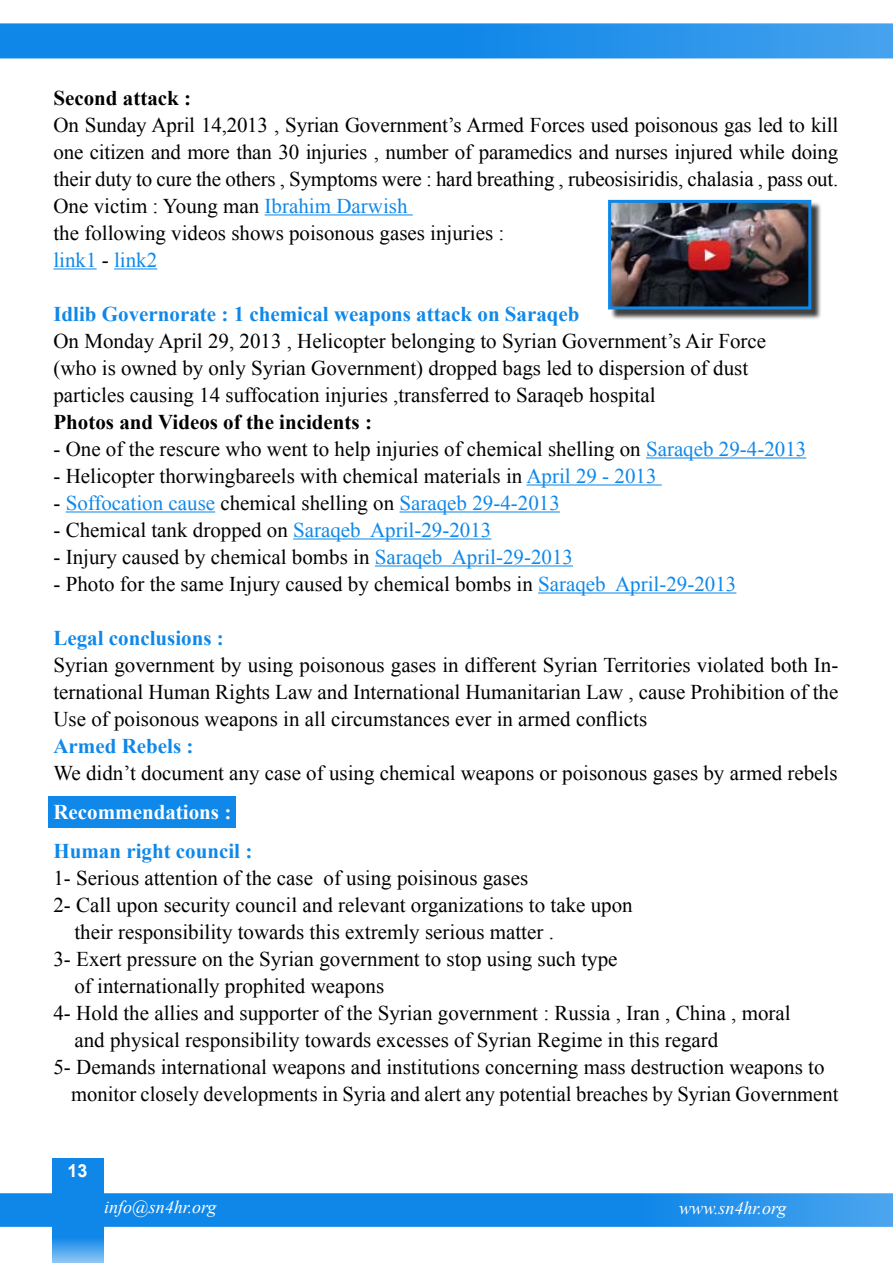
<style>
.page{position:relative;width:893px;height:1263px;background:#fff}
.page>*{position:absolute;margin:0;border:0;box-sizing:border-box;transform-origin:0 0}
.t1{font:21px/27px "Times New Roman";color:#000}
.t2{font:700 21px "Times New Roman";color:#0f88e9}
.t3{font:21px "Times New Roman";color:#0f88e9}
.t4{font:700 21px "Times New Roman";color:#000}
.t5{font:700 21px "Times New Roman";color:#fff}
.t6{font:italic 18px "Times New Roman";color:#fff}
.t7{font:700 18px "Arial";color:#fff}
.s1{color:#0f88e9}
.s2{color:#000}
</style>
<div class="page">
<svg style="left:52px;top:1158px;width:51px;height:105px;background:#2692eb"></svg>
<svg style="left:0;top:23px;width:893px;height:35px;background:#1f8eea"></svg>
<svg style="left:0;top:1193px;width:893px;height:34px;background:#1a8ce9"></svg>
<div style="left:49px;top:796px;width:187px;height:32px;background:#0f88e9"></div>
<hr style="left:265px;top:214px;width:148px;height:1px;background:#0f88e9">
<hr style="left:53px;top:268px;width:44px;height:1px;background:#0f88e9">
<hr style="left:114px;top:268px;width:43px;height:1px;background:#0f88e9">
<hr style="left:646px;top:457px;width:160px;height:1px;background:#0f88e9">
<hr style="left:526px;top:484px;width:136px;height:1px;background:#0f88e9">
<hr style="left:66px;top:511px;width:149px;height:1px;background:#0f88e9">
<hr style="left:399px;top:511px;width:161px;height:1px;background:#0f88e9">
<hr style="left:293px;top:538px;width:198px;height:1px;background:#0f88e9">
<hr style="left:375px;top:565px;width:198px;height:1px;background:#0f88e9">
<hr style="left:538px;top:592px;width:198px;height:1px;background:#0f88e9">
<div style="left:610px;top:202px;width:211px;height:118px;background:#000;opacity:.75"></div>
<img style="left:612px;top:204px;width:195px;height:101px">
<div style="left:608px;top:200px;width:203px;height:109px;border:3px solid #0f88e9"></div>
<p class="t4" style="left:53px;top:83px;width:139px">Second attack :</p>
<p class="t1" style="left:53px;top:111px;width:786px">On Sunday April 14,2013 , Syrian Government s’ Armed Forces used poisonous gas led to kill one citizen and more than 30 injuries , number of paramedics and nurses injured while doing their duty to cure the others , Symptoms were : hard breathing , rubeosisiridis, chalasia , pass out.<br>One victim : Young man <span class="s1">Ibrahim Darwish<br></span>the following videos shows poisonous gases injuries :<br><span class="s1">link</span> -<span class="s1">1 link2</span></p>
<p class="t2" style="left:53px;top:299px;width:528px">Idlib Governorate 1: chemical weapons attack on Saraqeb</p>
<p class="t1" style="left:53px;top:327px;width:714px">On Monday April 29, 2013 , Helicopter belonging to Syrian Government s’ Air Force (who is owned by only Syrian Government) dropped bags led to dispersion of dust particles causing 14 suffocation injuries ,transferred to Saraqeb hospital</p>
<p class="t4" style="left:53px;top:407px;width:320px">Photos and Videos of the incidents :</p>
<p class="t1" style="left:53px;top:435px;width:754px">- One of the rescure who went to help injuries of chemical shelling on <span class="s1">Saraqeb 29-4-2013</span></p>
<p class="t1" style="left:53px;top:462px;width:604px">- Helicopter thorwingbareels with chemical materials in <span class="s1">April 29 - 2013</span></p>
<p class="t3" style="left:53px;top:489px;width:508px"><span class="s2">-</span> Soffocation cause <span class="s2">chemical shelling on</span> Saraqeb 29-4-2013</p>
<p class="t1" style="left:53px;top:516px;width:439px">- Chemical tank dropped on <span class="s1">Saraqeb April-29-2013</span></p>
<p class="t1" style="left:53px;top:543px;width:521px">- Injury caused by chemical bombs in <span class="s1">Saraqeb April-29-2013</span></p>
<p class="t1" style="left:53px;top:570px;width:684px">- Photo for the same Injury caused by chemical bombs in <span class="s1">Saraqeb April-29-2013</span></p>
<p class="t2" style="left:53px;top:623px;width:172px">Legal conclusions :</p>
<p class="t1" style="left:53px;top:678px;width:786px">ternational Human Rights Law and International Humanitarian Law , cause Prohibition of the</p>
<p class="t1" style="left:53px;top:651px;width:786px">Syrian government by using poisonous gases in different Syrian Territories violated both In-</p>
<p class="t1" style="left:53px;top:705px;width:595px">Use of poisonous weapons in all circumstances ever in armed conflicts</p>
<p class="t2" style="left:53px;top:731px;width:141px">Armed Rebels :</p>
<p class="t1" style="left:53px;top:759px;width:786px">We didn t’ document any case of using chemical weapons or poisonous gases by armed rebels</p>
<p class="t5" style="left:53px;top:797px;width:179px">Recommendations :</p>
<p class="t2" style="left:53px;top:836px;width:200px">Human right council :</p>
<p class="t1" style="left:323px;top:864px;width:206px">of using poisinous gases</p>
<p class="t1" style="left:53px;top:864px;width:261px">1- Serious attention of the case</p>
<p class="t1" style="left:53px;top:891px;width:581px">2- Call upon security council and relevant organizations to take upon</p>
<p class="t1" style="left:74px;top:918px;width:481px">their responsibility towards this extremly serious matter .</p>
<p class="t1" style="left:53px;top:945px;width:566px">3- Exert pressure on the Syrian government to stop using such type</p>
<p class="t1" style="left:74px;top:972px;width:311px">of internationally prophited weapons</p>
<p class="t1" style="left:53px;top:999px;width:739px">4- Hold the allies and supporter of the Syrian government : Russia , Iran , China , moral</p>
<p class="t1" style="left:74px;top:1026px;width:645px">and physical responsibility towards excesses of Syrian Regime in this regard</p>
<p class="t1" style="left:53px;top:1053px;width:773px">5- Demands international weapons and institutions concerning mass destruction weapons to</p>
<p class="t1" style="left:71px;top:1080px;width:769px">monitor closely developments in Syria and alert any potential breaches by Syrian Government</p>
<p class="t7" style="left:67px;top:1159px;width:22px">13</p>
<p class="t6" style="left:104px;top:1194px;width:114px">info@sn4hr.org</p>
<p class="t6" style="left:679px;top:1195px;width:109px">www.sn4hr.org</p>
</div>
